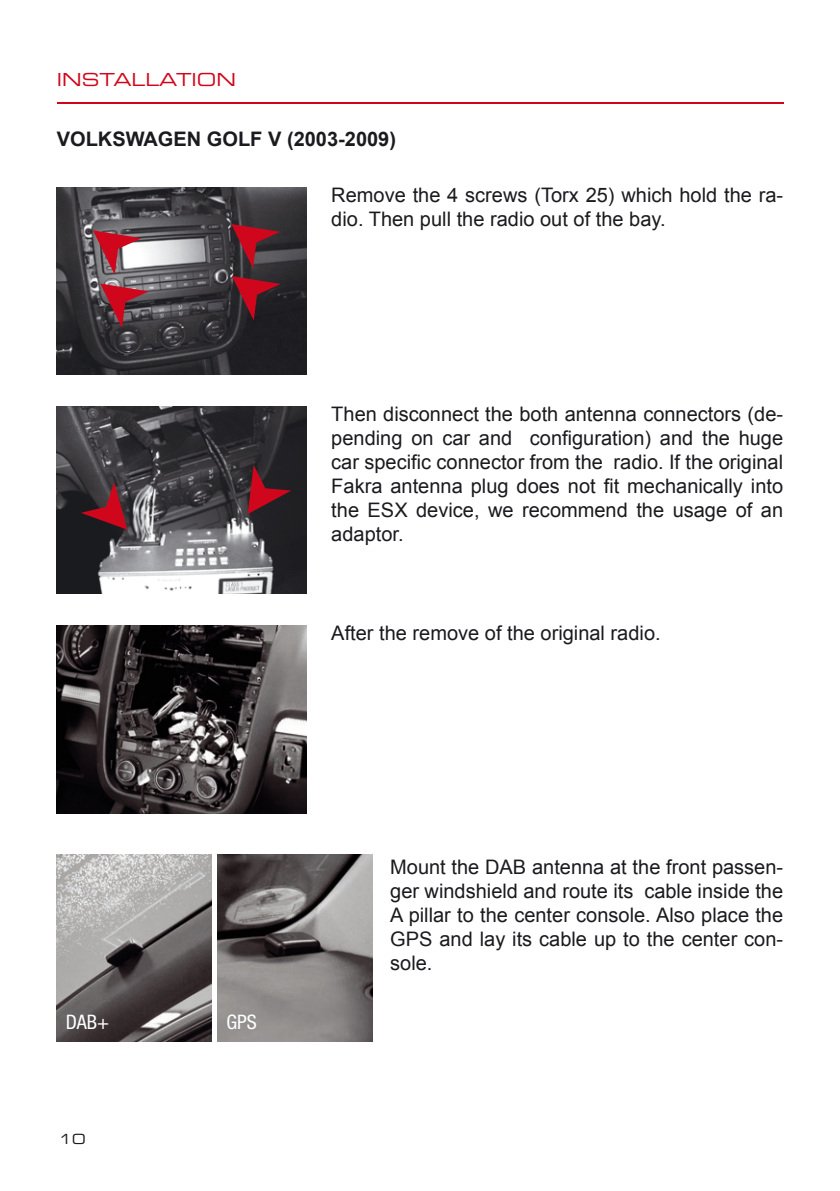
<style>
.page{position:relative;width:840px;height:1191px;background:#fff}
.page>*{position:absolute;margin:0;border:0;box-sizing:border-box;transform-origin:0 0}
.t1{font:20px/24px "Arial";color:#1b1b1f;text-align:justify}
.t2{font:700 20px "Arial";color:#1b1b1f}
.t3{font:condensed 20px "Helvetica Neue";color:#fff}
.t4{font:18px "Eurostile Extended Two";color:#d0071c}
.t5{font:14px "Eurostile Extended Two";color:#1b1b1f}
</style>
<div class="page">
<svg style="left:57px;top:102px;width:725px;height:2px"></svg>
<img style="left:56px;top:854px;width:155px;height:187px">
<img style="left:217px;top:854px;width:155px;height:187px">
<img style="left:56px;top:187px;width:250px;height:187px">
<img style="left:56px;top:406px;width:250px;height:188px">
<img style="left:56px;top:626px;width:250px;height:187px">
<svg style="left:100px;top:283px;width:49px;height:45px;background:#7a3943"></svg>
<svg style="left:247px;top:465px;width:44px;height:49px;background:#5c1a23"></svg>
<svg style="left:81px;top:482px;width:46px;height:47px;background:#64212b"></svg>
<svg style="left:93px;top:230px;width:49px;height:45px"></svg>
<svg style="left:232px;top:276px;width:48px;height:44px;background:#5f1b24"></svg>
<svg style="left:231px;top:224px;width:49px;height:44px;background:#6b2932"></svg>
<p class="t4" style="left:57px;top:67px;width:181px">INSTALLATION</p>
<p class="t2" style="left:57px;top:126px;width:340px">VOLKSWAGEN GOLF V (2003-2009)</p>
<p class="t1" style="left:331px;top:183px;width:453px">Remove the 4 screws (Torx 25) which hold the ra&shy;dio. Then pull the radio out of the bay.</p>
<p class="t1" style="left:331px;top:402px;width:453px">Then disconnect the both antenna connectors (de&shy;pending on car and configuration) and the huge car specific connector from the radio. If the original Fakra antenna plug does not fit mechanically into the ESX device, we recommend the usage of an adaptor.</p>
<p class="t1" style="left:331px;top:621px;width:331px">After the remove of the original radio.</p>
<p class="t3" style="left:66px;top:1010px;width:45px">DAB+</p>
<p class="t3" style="left:226px;top:1010px;width:32px">GPS</p>
<p class="t5" style="left:59px;top:1129px;width:28px">10</p>
<p class="t1" style="left:390px;top:855px;width:394px">Mount the DAB antenna at the front passen&shy;ger windshield and route its cable inside the A pillar to the center console. Also place the GPS and lay its cable up to the center con&shy;sole.</p>
</div>
